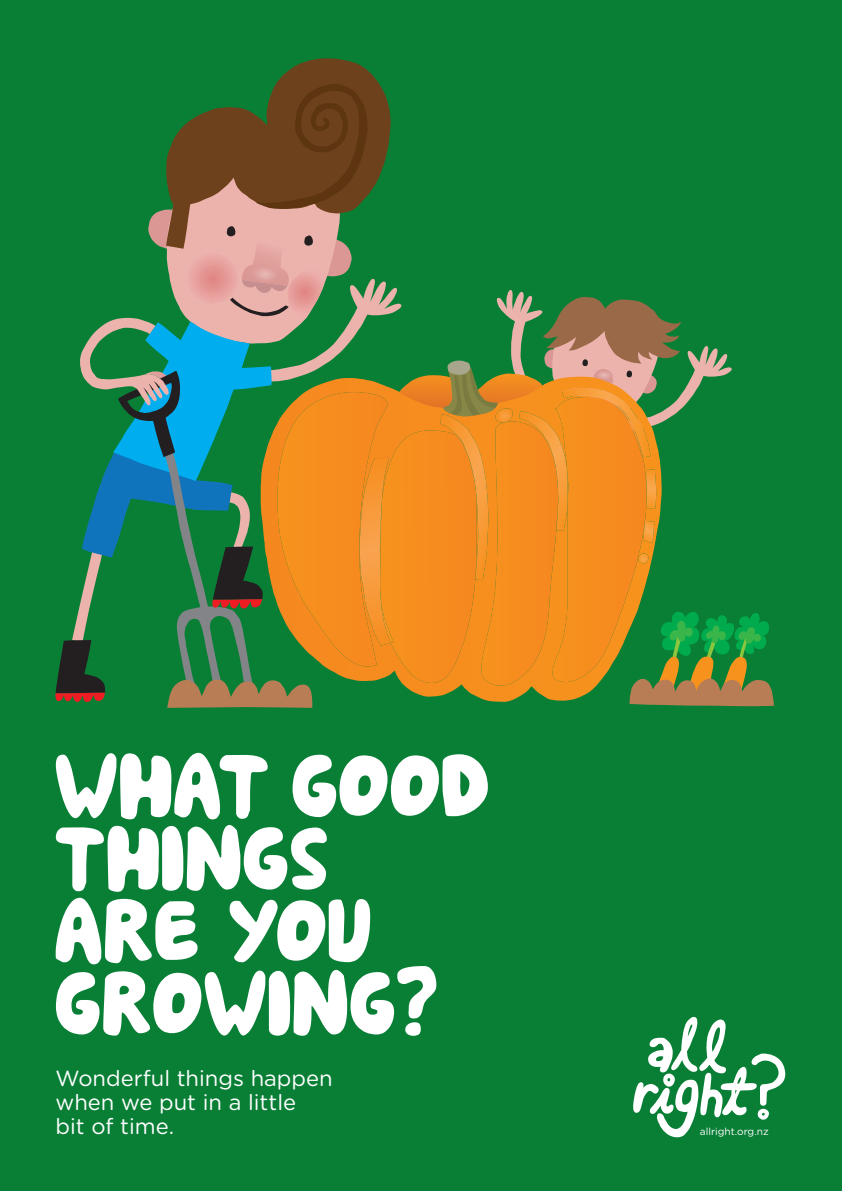
<style>
.page{position:relative;width:842px;height:1191px;background:#097f36}
.page>*{position:absolute;margin:0;border:0;box-sizing:border-box;transform-origin:0 0}
.t1{font:89px/72.4px "Shark Soft Bites";letter-spacing:.02em;color:#fff}
.t2{font:22px/24px "Gotham Rounded";color:#fff}
.t3{font:10.1px "Gotham Rounded";color:#fff}
</style>
<div class="page">
<svg style="left:276px;top:58px;width:103px;height:26px;fill:#6d411b"></svg>
<svg style="left:55px;top:84px;width:719px;height:624px"></svg>
<svg style="left:633px;top:1017px;width:153px;height:120px"></svg>
<p class="t1" style="left:55px;top:745px;width:435px">WHAT GOOD<br>THINGS<br>ARE YOU<br>GROWING?</p>
<p class="t2" style="left:55px;top:1065px;width:279px">Wonderful things happen when we put in a little<br>bit of time.</p>
<p class="t3" style="left:700px;top:1124px;width:70px">allright.org.nz</p>
</div>
